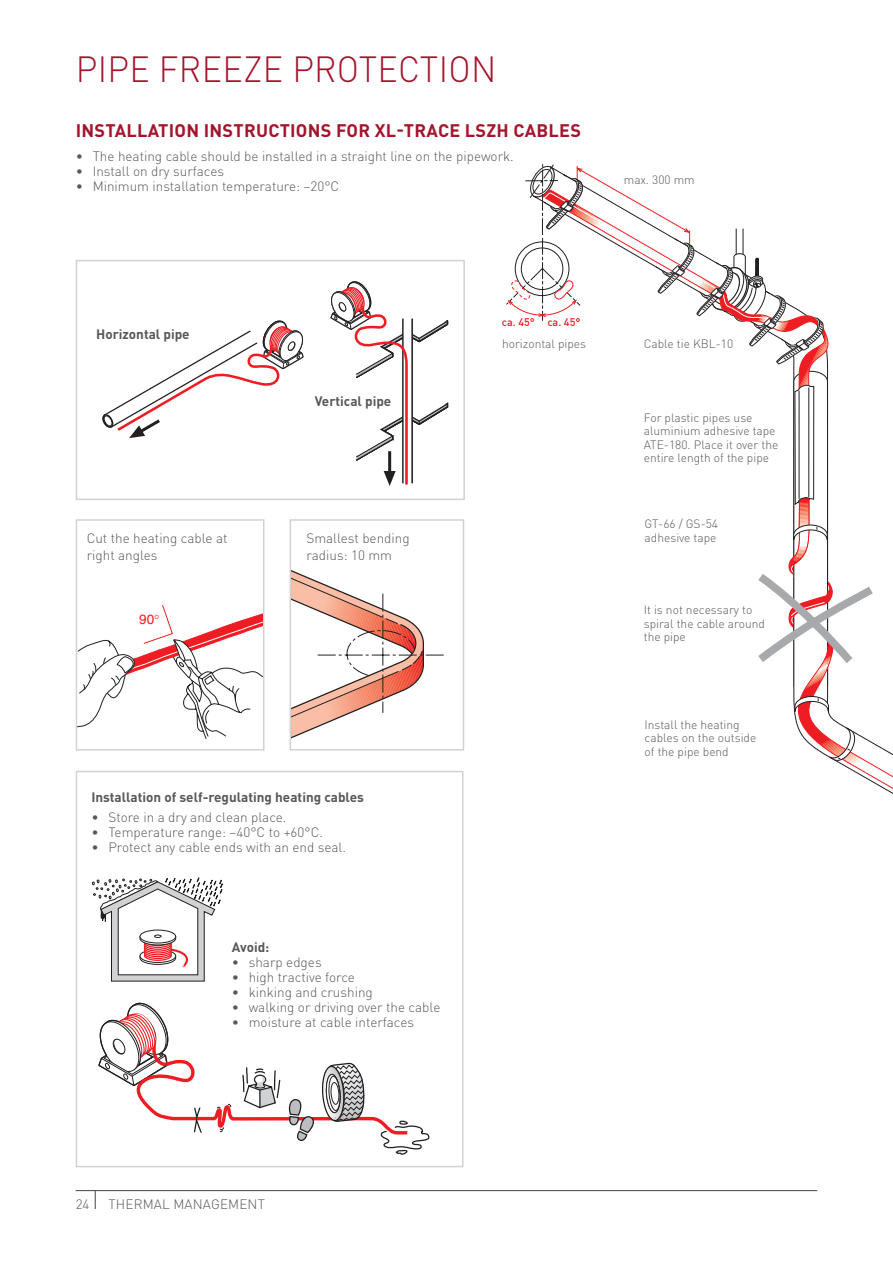
<style>
.page{position:relative;width:893px;height:1263px;background:#fff}
.page>*{position:absolute;margin:0;border:0;box-sizing:border-box;transform-origin:0 0}
.title_red_cap_24pt_l{font:300 36px "DIN Pro";letter-spacing:.01em;color:#a3152c;scale:.95 1}
.title_red_12pt{font:700 18px "DIN Pro";letter-spacing:.015em;color:#a3152c}
.body-tab{font:300 13.5px "DIN Pro";color:#57585a}
.body_bold{font:700 13.5px "DIN Pro";color:#57585a}
.body_9_11_5{font:300 13.5px/17.2px "DIN Pro";color:#57585a}
.t1{font:13.5px "Helvetica";color:#ee1d23}
.illustr_text{font:300 12px/13.5px "DIN Pro";color:#57585a}
.t2{font:500 10.8px "DIN Pro";color:#ee1d23}
</style>
<div class="page">
<hr style="left:76px;top:1190px;width:741px;height:1px;background:#57585a">
<svg style="left:95px;top:1191px;width:1px;height:18px"></svg>
<svg style="left:506px;top:164px;width:387px;height:630px"></svg>
<div style="left:76px;top:771px;width:387px;height:396px;background:#fff;border:2px solid #d1d2d4"></div>
<svg style="left:92px;top:877px;width:131px;height:105px"></svg>
<svg style="left:98px;top:1002px;width:332px;height:153px"></svg>
<div style="left:76px;top:519px;width:188px;height:231px;border:2px solid #d1d2d4"></div>
<svg style="left:293px;top:571px;width:151px;height:167px"></svg>
<div style="left:290px;top:519px;width:174px;height:231px;border:2px solid #d1d2d4"></div>
<div style="left:76px;top:260px;width:389px;height:240px;background:#fff;border:2px solid #d1d2d4"></div>
<svg style="left:102px;top:320px;width:202px;height:118px"></svg>
<svg style="left:330px;top:281px;width:119px;height:205px"></svg>
<svg style="left:76px;top:590px;width:188px;height:149px"></svg>
<p class="title_red_cap_24pt_l" style="left:76px;top:41px;width:444px">PIPE FREEZE PROTECTION</p>
<p class="title_red_12pt" style="left:76px;top:116px;width:507px">INSTALLATION INSTRUCTIONS FOR XL-TRACE LSZH CABLES</p>
<p class="body-tab" style="left:76px;top:145px;width:440px">• The heating cable should be installed in a straight line on the pipework.</p>
<p class="body-tab" style="left:76px;top:160px;width:150px">• Install on dry surfaces</p>
<p class="body-tab" style="left:76px;top:175px;width:265px">• Minimum installation temperature: –20°C</p>
<p class="illustr_text" style="left:624px;top:171px;width:73px">max. 300 mm</p>
<p class="body_bold" style="left:96px;top:323px;width:95px">Horizontal pipe</p>
<p class="body_bold" style="left:315px;top:390px;width:78px">Vertical pipe</p>
<p class="body_9_11_5" style="left:87px;top:528px;width:142px">Cut the heating cable at right angles</p>
<p class="body_9_11_5" style="left:306px;top:528px;width:105px">Smallest bending radius: 10 mm</p>
<p class="t1" style="left:139px;top:611px;width:17px">90</p>
<p class="body_bold" style="left:91px;top:786px;width:274px">Installation of self-regulating heating cables</p>
<p class="body-tab" style="left:91px;top:806px;width:197px">• Store in a dry and clean place.</p>
<p class="body-tab" style="left:91px;top:821px;width:233px">• Temperature range: –40°C to +60°C.</p>
<p class="body-tab" style="left:91px;top:836px;width:256px">• Protect any cable ends with an end seal.</p>
<p class="body_bold" style="left:232px;top:936px;width:39px">Avoid:</p>
<p class="body-tab" style="left:232px;top:952px;width:91px">• sharp edges</p>
<p class="body-tab" style="left:232px;top:967px;width:125px">• high tractive force</p>
<p class="body-tab" style="left:232px;top:982px;width:143px">• kinking and crushing</p>
<p class="body-tab" style="left:232px;top:997px;width:210px">• walking or driving over the cable</p>
<p class="body-tab" style="left:232px;top:1012px;width:184px">• moisture at cable interfaces</p>
<p class="t2" style="left:502px;top:315px;width:80px">ca. 45° ca. 45°</p>
<p class="illustr_text" style="left:502px;top:336px;width:86px">horizontal pipes</p>
<p class="illustr_text" style="left:644px;top:336px;width:91px">Cable tie KBL-10</p>
<p class="illustr_text" style="left:644px;top:409px;width:136px">For plastic pipes use aluminium adhesive tape<br>ATE-180. Place it over the entire length of the pipe</p>
<p class="illustr_text" style="left:645px;top:516px;width:75px">GT-66 / GS-54 adhesive tape</p>
<p class="illustr_text" style="left:644px;top:602px;width:123px">It is not necessary to spiral the cable around the pipe</p>
<p class="illustr_text" style="left:645px;top:716px;width:113px">Install the heating cables on the outside of the pipe bend</p>
<p class="body-tab" style="left:76px;top:1193px;width:15px">24</p>
<p class="body-tab" style="left:108px;top:1193px;width:158px">THERMAL MANAGEMENT</p>
</div>
